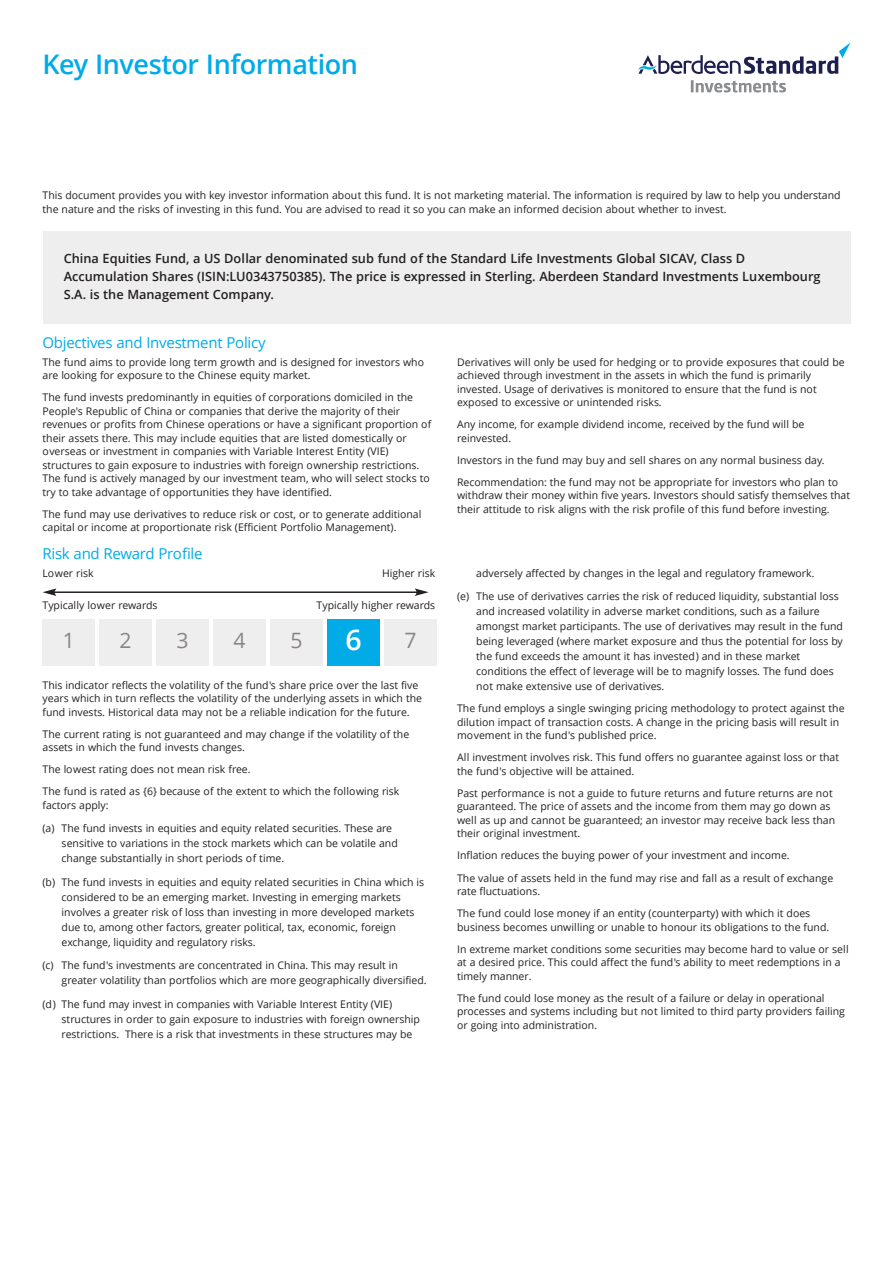
<style>
.page{position:relative;width:893px;height:1263px;background:#fff}
.page>*{position:absolute;margin:0;border:0;box-sizing:border-box;transform-origin:0 0}
.t1{font:600 28.5px "Open Sans";color:#fff}
.t2{font:600 27px "Open Sans";letter-spacing:-.015em;color:#00abe7}
.t3{font:21.15px "Open Sans";color:#8a8289}
.t4{font:15px "Open Sans";letter-spacing:-.015em;color:#00abe7}
.t5{font:600 12.75px/18px "Open Sans";color:#231f20}
.t6{font:10.5px/13.5px "Open Sans";color:#231f20}
.s1{font-weight:400;font-size:21.15px;color:#8a8289}
</style>
<div class="page">
<svg style="left:638px;top:43px;width:212px;height:31px"></svg>
<svg style="left:691px;top:80px;width:95px;height:12px"></svg>
<div style="left:43px;top:231px;width:807px;height:92px;background:#eeeeef"></div>
<hr style="left:54px;top:591px;width:363px;height:2px;background:#231f20">
<svg style="left:43px;top:588px;width:13px;height:8px"></svg>
<svg style="left:415px;top:588px;width:14px;height:8px"></svg>
<div style="left:43px;top:619px;width:52px;height:47px;background:#eeeeef"></div>
<div style="left:99px;top:619px;width:53px;height:47px;background:#eeeeef"></div>
<div style="left:156px;top:619px;width:53px;height:47px;background:#eeeeef"></div>
<div style="left:270px;top:619px;width:53px;height:47px;background:#eeeeef"></div>
<div style="left:384px;top:619px;width:53px;height:47px;background:#eeeeef"></div>
<div style="left:213px;top:619px;width:53px;height:47px;background:#eeeeef"></div>
<div style="left:327px;top:619px;width:53px;height:47px;background:#00abe7"></div>
<h2 class="t2" style="left:43px;top:45px;width:317px">Key Investor Information</h2>
<p class="t6" style="left:43px;top:189px;width:800px">This document provides you with key investor information about this fund. It is not marketing material. The information is required by law to help you understand the nature and the risks of investing in this fund. You are advised to read it so you can make an informed decision about whether to invest.</p>
<p class="t5" style="left:64px;top:249px;width:758px">China Equities Fund, a US Dollar denominated sub fund of the Standard Life Investments Global SICAV, Class D<br>Accumulation Shares (ISIN:LU0343750385). The price is expressed in Sterling. Aberdeen Standard Investments Luxembourg<br>S.A. is the Management Company.</p>
<h3 class="t4" style="left:43px;top:332px;width:225px">Objectives and Investment Policy</h3>
<p class="t6" style="left:43px;top:355px;width:383px">The fund aims to provide long term growth and is designed for investors who are looking for exposure to the Chinese equity market.</p>
<p class="t6" style="left:43px;top:391px;width:390px">The fund invests predominantly in equities of corporations domiciled in the People's Republic of China or companies that derive the majority of their revenues or profits from Chinese operations or have a significant proportion of their assets there. This may include equities that are listed domestically or overseas or investment in companies with Variable Interest Entity (VIE) structures to gain exposure to industries with foreign ownership restrictions.<br>The fund is actively managed by our investment team, who will select stocks to try to take advantage of opportunities they have identified.</p>
<p class="t6" style="left:43px;top:507px;width:380px">The fund may use derivatives to reduce risk or cost, or to generate additional capital or income at proportionate risk (Efficient Portfolio Management).</p>
<p class="t6" style="left:457px;top:355px;width:389px">Derivatives will only be used for hedging or to provide exposures that could be achieved through investment in the assets in which the fund is primarily invested. Usage of derivatives is monitored to ensure that the fund is not exposed to excessive or unintended risks.</p>
<p class="t6" style="left:457px;top:418px;width:349px">Any income, for example dividend income, received by the fund will be reinvested.</p>
<p class="t6" style="left:457px;top:449px;width:382px;line-height:22px">Investors in the fund may buy and sell shares on any normal business day.<br>Recommendation: the fund may not be appropriate for investors who plan to</p>
<p class="t6" style="left:457px;top:489px;width:394px">withdraw their money within five years. Investors should satisfy themselves that their attitude to risk aligns with the risk profile of this fund before investing.</p>
<h3 class="t4" style="left:43px;top:543px;width:162px">Risk and Reward Profile</h3>
<p class="t6" style="left:43px;top:566px;width:53px">Lower risk</p>
<p class="t6" style="left:382px;top:566px;width:55px">Higher risk</p>
<p class="t6" style="left:43px;top:598px;width:117px">Typically lower rewards</p>
<p class="t6" style="left:317px;top:598px;width:120px">Typically higher rewards</p>
<h3 class="t3" style="left:63px;top:625px;width:14px">1</h3>
<h3 class="t3" style="left:120px;top:625px;width:14px">2</h3>
<h3 class="t3" style="left:177px;top:625px;width:14px">3</h3>
<h3 class="t3" style="left:234px;top:625px;width:14px">4</h3>
<h3 class="t3" style="left:291px;top:625px;width:14px">5</h3>
<h1 class="t1" style="left:345px;top:619px;width:18px">6<span class="s1">6</span></h1>
<h3 class="t3" style="left:404px;top:625px;width:14px">7</h3>
<p class="t6" style="left:43px;top:678px;width:381px">This indicator reflects the volatility of the fund's share price over the last five years which in turn reflects the volatility of the underlying assets in which the fund invests. Historical data may not be a reliable indication for the future.</p>
<p class="t6" style="left:43px;top:727px;width:368px">The current rating is not guaranteed and may change if the volatility of the assets in which the fund invests changes.</p>
<p class="t6" style="left:43px;top:758px;width:358px;line-height:22px">The lowest rating does not mean risk free.<br>The fund is rated as {6} because of the extent to which the following risk</p>
<p class="t6" style="left:43px;top:798px;width:68px">factors apply:</p>
<p class="t6" style="left:62px;top:820px;width:338px;line-height:15px;text-indent:-19px">(a) The fund invests in equities and equity related securities. These are sensitive to variations in the stock markets which can be volatile and change substantially in short periods of time.</p>
<p class="t6" style="left:62px;top:874px;width:364px;line-height:15px;text-indent:-19px">(b) The fund invests in equities and equity related securities in China which is considered to be an emerging market. Investing in emerging markets involves a greater risk of loss than investing in more developed markets due to, among other factors, greater political, tax, economic, foreign exchange, liquidity and regulatory risks.</p>
<p class="t6" style="left:62px;top:957px;width:367px;line-height:15px;text-indent:-19px">(c) The fund's investments are concentrated in China. This may result in greater volatility than portfolios which are more geographically diversified.</p>
<p class="t6" style="left:62px;top:996px;width:360px;line-height:15px;text-indent:-19px">(d) The fund may invest in companies with Variable Interest Entity (VIE) structures in order to gain exposure to industries with foreign ownership restrictions. There is a risk that investments in these structures may be</p>
<p class="t6" style="left:476px;top:566px;width:340px">adversely affected by changes in the legal and regulatory framework.</p>
<p class="t6" style="left:476px;top:589px;width:368px;line-height:15px;text-indent:-19px">(e) The use of derivatives carries the risk of reduced liquidity, substantial loss and increased volatility in adverse market conditions, such as a failure amongst market participants. The use of derivatives may result in the fund being leveraged (where market exposure and thus the potential for loss by the fund exceeds the amount it has invested) and in these market conditions the effect of leverage will be to magnify losses. The fund does not make extensive use of derivatives.</p>
<p class="t6" style="left:457px;top:702px;width:389px">The fund employs a single swinging pricing methodology to protect against the dilution impact of transaction costs. A change in the pricing basis will result in movement in the fund's published price.</p>
<p class="t6" style="left:457px;top:751px;width:383px">All investment involves risk. This fund offers no guarantee against loss or that the fund's objective will be attained.</p>
<p class="t6" style="left:457px;top:786px;width:379px">Past performance is not a guide to future returns and future returns are not guaranteed. The price of assets and the income from them may go down as well as up and cannot be guaranteed; an investor may receive back less than their original investment.</p>
<p class="t6" style="left:457px;top:844px;width:378px;line-height:22px">Inflation reduces the buying power of your investment and income.<br>The value of assets held in the fund may rise and fall as a result of exchange</p>
<p class="t6" style="left:457px;top:880px;width:355px;line-height:22px">rate fluctuations.<br>The fund could lose money if an entity (counterparty) with which it does</p>
<p class="t6" style="left:457px;top:915px;width:393px;line-height:22px">business becomes unwilling or unable to honour its obligations to the fund.<br>In extreme market conditions some securities may become hard to value or sell</p>
<p class="t6" style="left:457px;top:955px;width:385px">at a desired price. This could affect the fund's ability to meet redemptions in a timely manner.</p>
<p class="t6" style="left:457px;top:991px;width:389px">The fund could lose money as the result of a failure or delay in operational processes and systems including but not limited to third party providers failing or going into administration.</p>
</div>
